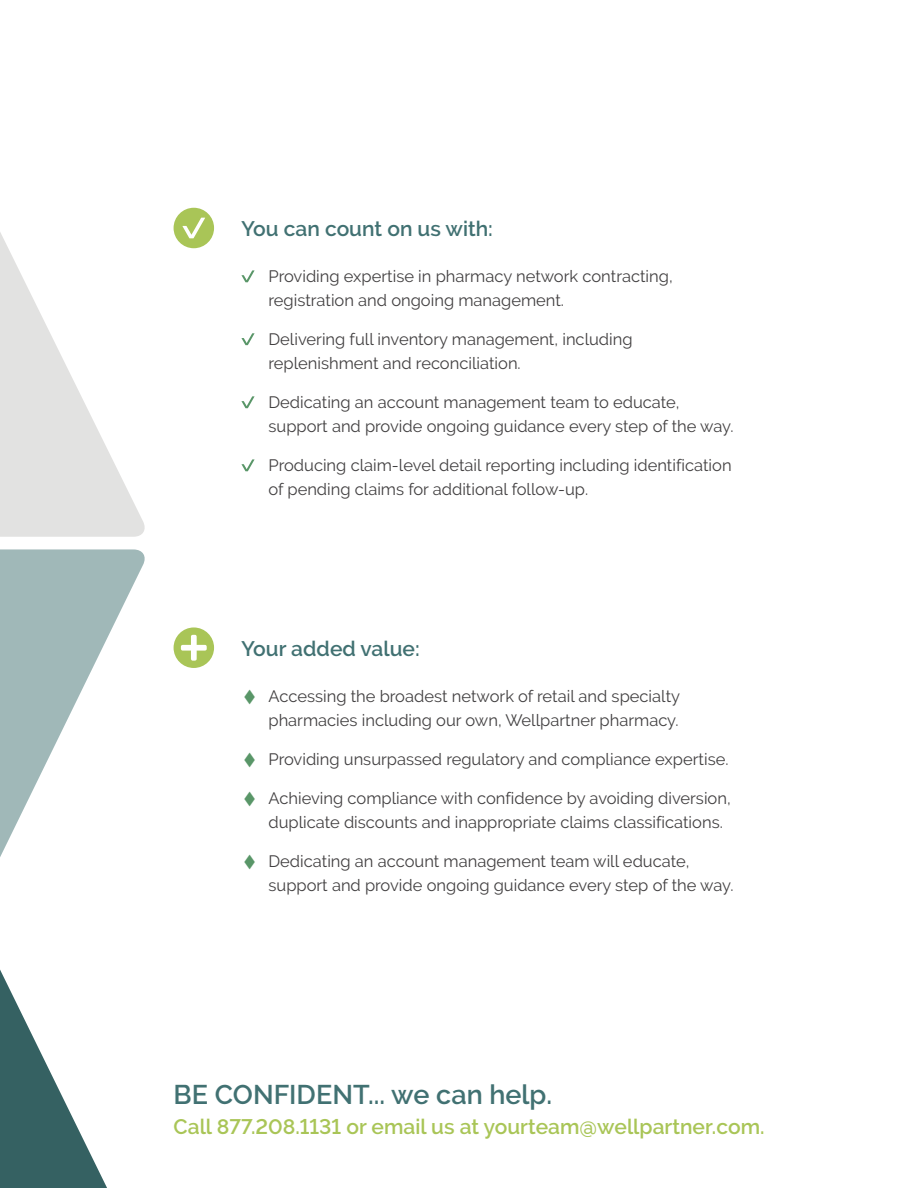
<style>
.page{position:relative;width:918px;height:1188px;background:#fff}
.page>*{position:absolute;margin:0;border:0;box-sizing:border-box;transform-origin:0 0}
.CTA_1_1__global_and{font:600 27px "Raleway";color:#417172}
.CTA_1_2__global_and{font:600 21px "Raleway";color:#a9c557}
.Subhead{font:600 21px "Raleway";color:#417172}
.Bullet_Body_Copy{font:16.5px/24px "Raleway";color:#424041}
.s1{color:#599668}
</style>
<div class="page">
<svg style="left:0;top:232px;width:145px;height:305px;fill:#e2e2e1"></svg>
<svg style="left:0;top:549px;width:145px;height:308px;fill:#a0b8b8"></svg>
<div style="left:174px;top:627px;width:40px;height:41px;background:#a9c557;border-radius:50%"></div>
<svg style="left:181px;top:635px;width:26px;height:26px"></svg>
<svg style="left:241px;top:333px;width:14px;height:12px"></svg>
<svg style="left:241px;top:270px;width:14px;height:12px"></svg>
<svg style="left:241px;top:396px;width:14px;height:12px"></svg>
<svg style="left:241px;top:459px;width:14px;height:12px"></svg>
<svg style="left:0;top:969px;width:107px;height:219px"></svg>
<div style="left:174px;top:208px;width:40px;height:40px;background:#a9c557;border-radius:50%"></div>
<svg style="left:182px;top:218px;width:23px;height:20px"></svg>
<p class="Subhead" style="left:242px;top:216px;width:253px">You can count on us with:</p>
<p class="Bullet_Body_Copy" style="left:268px;top:264px;width:406px">Providing expertise in pharmacy network contracting, registration and ongoing management.</p>
<p class="Bullet_Body_Copy" style="left:268px;top:327px;width:366px">Delivering full inventory management, including replenishment and reconciliation.</p>
<p class="Bullet_Body_Copy" style="left:268px;top:390px;width:467px">Dedicating an account management team to educate, support and provide ongoing guidance every step of the way.</p>
<p class="Bullet_Body_Copy" style="left:268px;top:453px;width:465px">Producing claim-level detail reporting including identification of pending claims for additional follow-up.</p>
<p class="Subhead" style="left:242px;top:637px;width:180px">Your added value:</p>
<p class="Bullet_Body_Copy" style="left:242px;top:685px;width:440px;text-align:right"><span class="s1">▲</span> Accessing the broadest network of retail and specialty pharmacies including our own, Wellpartner pharmacy.</p>
<p class="Bullet_Body_Copy" style="left:242px;top:748px;width:489px"><span class="s1">▲</span> Providing unsurpassed regulatory and compliance expertise.</p>
<p class="Bullet_Body_Copy" style="left:268px;top:787px;width:464px;text-indent:-27px"><span class="s1">▲</span> Achieving compliance with confidence by avoiding diversion, duplicate discounts and inappropriate claims classifications.</p>
<p class="Bullet_Body_Copy" style="left:268px;top:850px;width:467px;text-indent:-27px"><span class="s1">▲</span> Dedicating an account management team will educate, support and provide ongoing guidance every step of the way.</p>
<p class="CTA_1_1__global_and" style="left:174px;top:1079px;width:380px">BE CONFIDENT... we can help.</p>
<p class="CTA_1_2__global_and" style="left:174px;top:1115px;width:592px">Call 877.208.1131 or email us at yourteam@wellpartner.com.</p>
</div>
